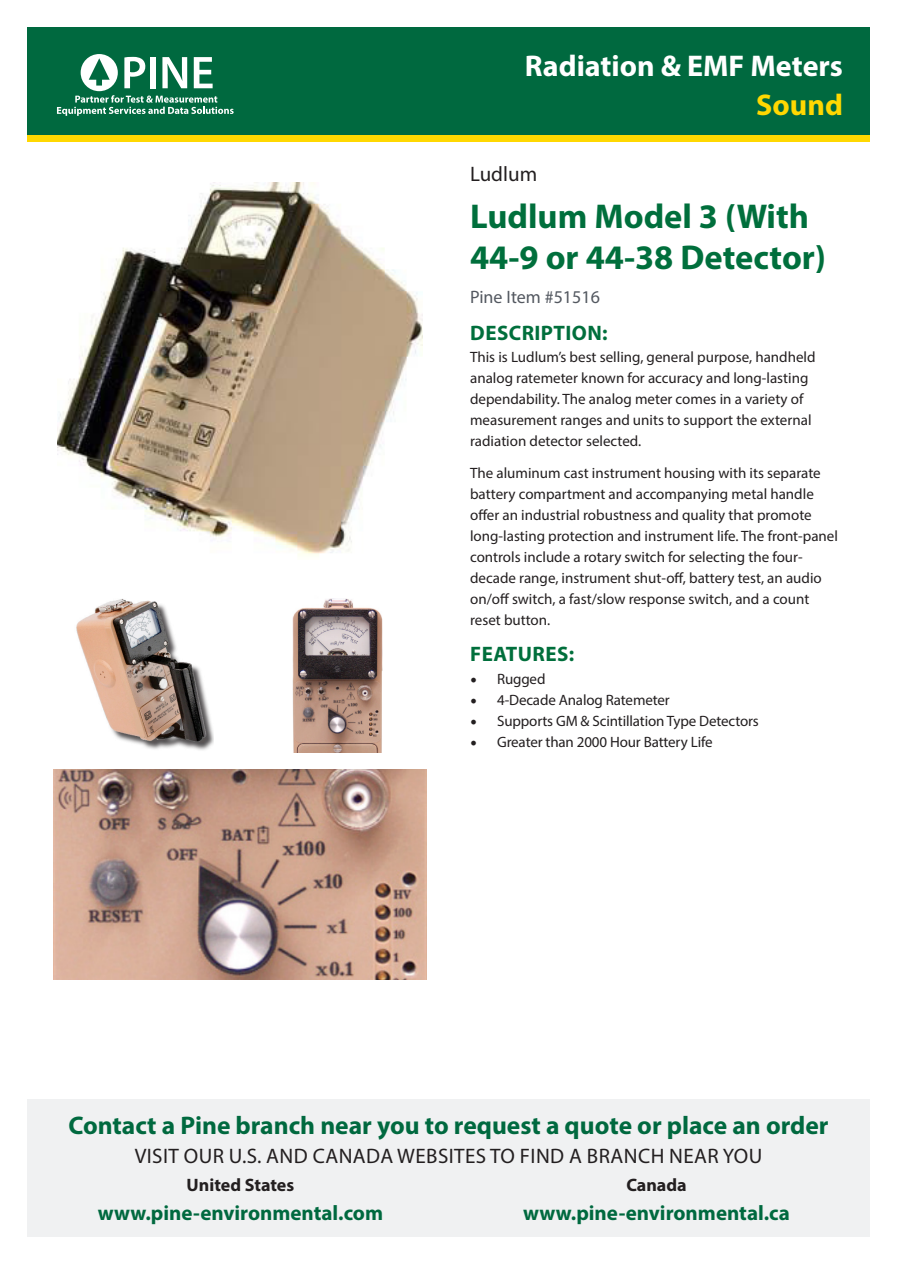
<style>
.page{position:relative;width:897px;height:1264px;background:#fff}
.page>*{position:absolute;margin:0;border:0;box-sizing:border-box;transform-origin:0 0}
.t1{font:700 34.5px/40.5px "Myriad Pro";color:#006f3c}
.t2{font:700 30px "Myriad Pro";color:#fff}
.t3{font:700 30px "Myriad Pro";color:#ffd801}
.t4{font:700 25.5px "Myriad Pro";color:#00693f}
.t5{font:21px "Myriad Pro";letter-spacing:.02em;color:#231f20}
.t6{font:700 21px "Myriad Pro";color:#00693f}
.t7{font:700 21px "Myriad Pro";letter-spacing:.02em;color:#006f3c}
.t8{font:700 18px "Myriad Pro";color:#231f20}
.t9{font:18px "Myriad Pro";color:#535860}
.t10{font:15px/21px "Myriad Pro";color:#231f20}
.s1{font-family:"Minion Pro";font-size:18px}
</style>
<div class="page">
<div style="left:27px;top:27px;width:842px;height:108px;background:#00693f"></div>
<div style="left:27px;top:135px;width:842px;height:7px;background:#ffd801"></div>
<svg style="left:57px;top:54px;width:176px;height:62px"></svg>
<div style="left:27px;top:1099px;width:842px;height:138px;background:#f0f1f2"></div>
<img style="left:57px;top:182px;width:365px;height:374px">
<img style="left:76px;top:599px;width:138px;height:151px">
<img style="left:54px;top:769px;width:372px;height:210px">
<img style="left:292px;top:598px;width:91px;height:155px">
<p class="t2" style="left:525px;top:47px;width:319px">Radiation &amp; EMF Meters</p>
<p class="t3" style="left:756px;top:85px;width:88px">Sound</p>
<p class="t5" style="left:470px;top:161px;width:69px">Ludlum</p>
<p class="t1" style="left:470px;top:195px;width:357px">Ludlum Model 3 (With<br>44-9 or 44-38 Detector)</p>
<p class="t9" style="left:470px;top:286px;width:131px">Pine Item #51516</p>
<p class="t7" style="left:470px;top:319px;width:139px">DESCRIPTION:</p>
<p class="t10" style="left:470px;top:346px;width:347px">This is Ludlum’s best selling, general purpose, handheld analog ratemeter known for accuracy and long-lasting dependability. The analog meter comes in a variety of measurement ranges and units to support the external radiation detector selected.</p>
<p class="t10" style="left:470px;top:462px;width:369px">The aluminum cast instrument housing with its separate battery compartment and accompanying metal handle offer an industrial robustness and quality that promote long-lasting protection and instrument life. The front-panel controls include a rotary switch for selecting the four&shy;decade range, instrument shut-off, battery test, an audio on/off switch, a fast/slow response switch, and a count reset button.</p>
<p class="t7" style="left:470px;top:640px;width:105px">FEATURES:</p>
<p class="t10" style="left:470px;top:668px;width:77px"><span class="s1">•</span> Rugged</p>
<p class="t10" style="left:470px;top:689px;width:201px"><span class="s1">•</span> 4-Decade Analog Ratemeter</p>
<p class="t10" style="left:470px;top:710px;width:290px"><span class="s1">•</span> Supports GM &amp; Scintillation Type Detectors</p>
<p class="t10" style="left:470px;top:731px;width:244px"><span class="s1">•</span> Greater than 2000 Hour Battery Life</p>
<p class="t4" style="left:68px;top:1109px;width:761px">Contact a Pine branch near you to request a quote or place an order</p>
<p class="t5" style="left:135px;top:1143px;width:629px">VISIT OUR U.S. AND CANADA WEBSITES TO FIND A BRANCH NEAR YOU</p>
<p class="t8" style="left:187px;top:1173px;width:109px">United States</p>
<p class="t8" style="left:626px;top:1173px;width:62px">Canada</p>
<p class="t6" style="left:98px;top:1199px;width:287px">www.pine-environmental.com</p>
<p class="t6" style="left:523px;top:1199px;width:268px">www.pine-environmental.ca</p>
</div>
